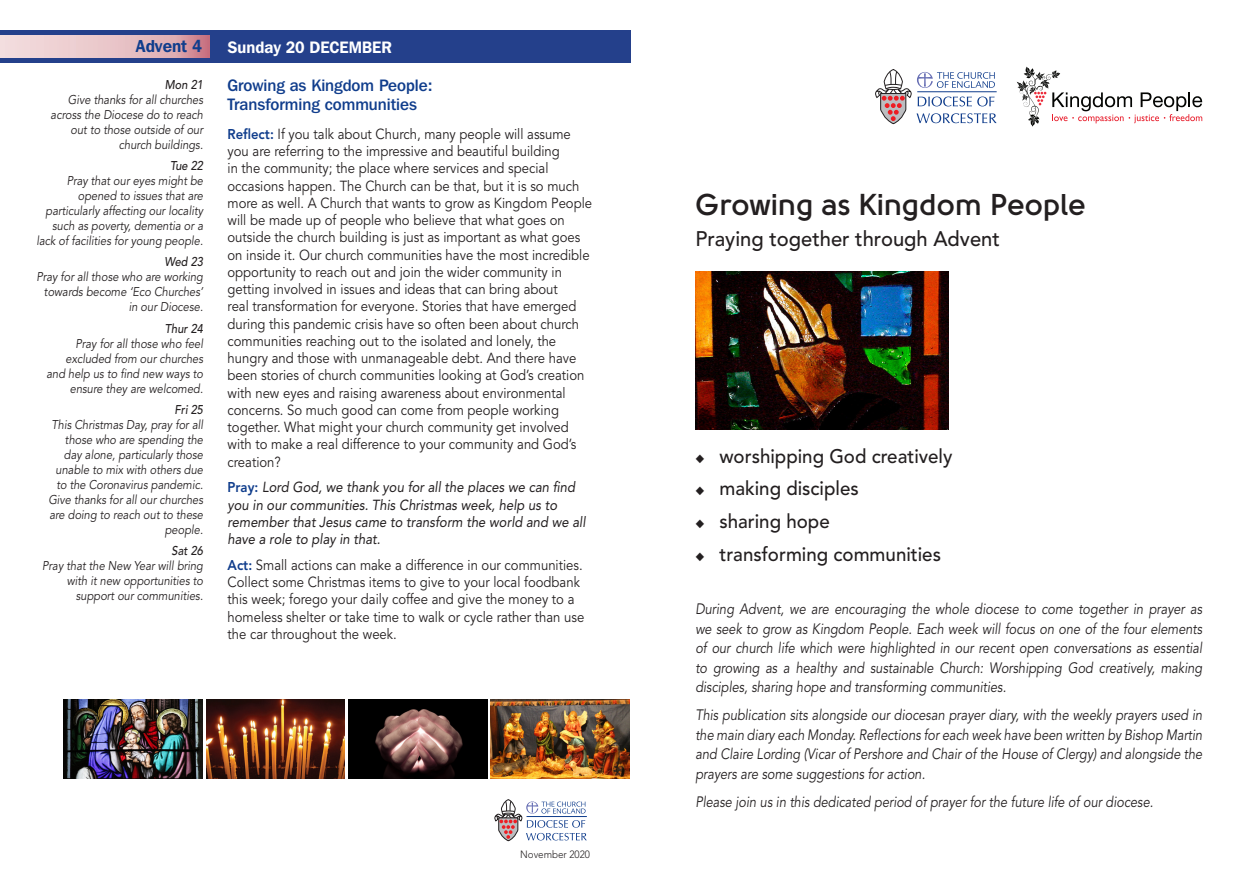
<style>
.page{position:relative;width:1259px;height:893px;background:#fff}
.page>*{position:absolute;margin:0;border:0;box-sizing:border-box;transform-origin:0 0}
.t1{font:700 30px "Solomon";color:#231f20}
.t2{font:500 21px "Avenir";color:#231f20;scale:.96 1}
.t3{font:500 19.5px "Avenir";color:#231f20;scale:.96 1}
._3_body_text{font:600 17.25px "Franklin Gothic IT Cby BT";color:#103d8c;scale:.94 1}
._1_Hdr_Blue_title{font:500 16.5px/19.5px "Franklin Gothic IT Cby BT";color:#103d8c}
._3_body_text-2{font:600 16.5px "Franklin Gothic IT Cby BT";color:#fff;scale:.95 1}
.t4{font:italic 15px/19.5px "Avenir";color:#231f20;text-align:justify;scale:.85 1}
.t5{font:14.55px/17.2px "Avenir";color:#231f20;scale:.9 1}
.t6{font:italic 14.55px/17.2px "Avenir";color:#231f20;scale:.9 1}
.t7{font:italic 12.6px/15px "Avenir";color:#231f20;text-align:right;scale:.88 1}
.t8{font:italic 500 12.6px "Avenir";color:#231f20;scale:.88 1}
.t9{font:300 10.5px "Avenir";color:#231f20;scale:.94 1}
.s1{font-weight:500}
.s2{font-weight:800;font-size:14.1px;color:#103d8c}
.s3{font-weight:800;font-style:normal;font-size:14.1px;color:#103d8c}
</style>
<div class="page">
<svg style="left:494px;top:799px;width:93px;height:42px"></svg>
<div style="left:0;top:30px;width:630px;height:33px;background:#24408b"></div>
<svg style="left:0;top:35px;width:209px;height:22px;background:#e6bfc3"></svg>
<img style="left:695px;top:272px;width:254px;height:157px">
<svg style="left:875px;top:69px;width:121px;height:55px"></svg>
<svg style="left:1016px;top:67px;width:186px;height:60px"></svg>
<img style="left:491px;top:699px;width:138px;height:79px">
<img style="left:349px;top:699px;width:138px;height:79px">
<img style="left:206px;top:699px;width:139px;height:79px">
<img style="left:63px;top:699px;width:139px;height:79px">
<p class="_3_body_text" style="left:136px;top:35px;width:72px">Advent 4</p>
<p class="_3_body_text-2" style="left:227px;top:37px;width:174px">Sunday 20 DECEMBER</p>
<p class="_1_Hdr_Blue_title" style="left:227px;top:75px;width:207px">Growing as Kingdom People:<br>Transforming communities</p>
<p class="t8" style="left:165px;top:77px;width:45px">Mon 21</p>
<p class="t7" style="left:51px;top:92px;width:175px">Give thanks for all churches across the Diocese do to reach out to those outside of our church buildings.</p>
<p class="t8" style="left:170px;top:158px;width:39px">Tue 22</p>
<p class="t7" style="left:36px;top:173px;width:191px">Pray that our eyes might be opened to issues that are particularly affecting our locality such as poverty, dementia or a lack of facilities for young people.</p>
<p class="t8" style="left:165px;top:255px;width:45px">Wed 23</p>
<p class="t7" style="left:36px;top:270px;width:191px">Pray for all those who are working towards become ‘Eco Churches’ in our Diocese.</p>
<p class="t8" style="left:165px;top:321px;width:45px">Thur 24</p>
<p class="t7" style="left:46px;top:336px;width:179px">Pray for all those who feel excluded from our churches and help us to find new ways to ensure they are welcomed.</p>
<p class="t8" style="left:174px;top:402px;width:34px">Fri 25</p>
<p class="t7" style="left:48px;top:418px;width:177px">This Christmas Day, pray for all those who are spending the day alone, particularly those unable to mix with others due to the Coronavirus pandemic.<br>Give thanks for all our churches are doing to reach out to these people.</p>
<p class="t7" style="left:42px;top:544px;width:184px"><span class="s1">Sat 26<br></span>Pray that the New Year will bring with it new opportunities to support our communities.</p>
<p class="t5" style="left:227px;top:126px;width:407px"><span class="s2">Reflect:</span> If you talk about Church, many people will assume you are referring to the impressive and beautiful building<br>in the community; the place where services and special occasions happen. The Church can be that, but it is so much more as well. A Church that wants to grow as Kingdom People will be made up of people who believe that what goes on outside the church building is just as important as what goes on inside it. Our church communities have the most incredible opportunity to reach out and join the wider community in getting involved in issues and ideas that can bring about<br>real transformation for everyone. Stories that have emerged during this pandemic crisis have so often been about church communities reaching out to the isolated and lonely, the hungry and those with unmanageable debt. And there have been stories of church communities looking at God’s creation with new eyes and raising awareness about environmental concerns. So much good can come from people working together. What might your church community get involved with to make a real difference to your community and God’s creation?</p>
<p class="t6" style="left:227px;top:479px;width:399px"><span class="s3">Pray:</span> Lord God, we thank you for all the places we can find you in our communities. This Christmas week, help us to remember that Jesus came to transform the world and we all have a role to play in that.</p>
<p class="t5" style="left:227px;top:557px;width:398px"><span class="s2">Act:</span> Small actions can make a difference in our communities.<br>Collect some Christmas items to give to your local foodbank this week; forego your daily coffee and give the money to a homeless shelter or take time to walk or cycle rather than use the car throughout the week.</p>
<p class="t9" style="left:520px;top:849px;width:76px">November 2020</p>
<p class="t1" style="left:695px;top:187px;width:392px">Growing as Kingdom People</p>
<p class="t2" style="left:695px;top:226px;width:319px">Praying together through Advent</p>
<p class="t3" style="left:695px;top:444px;width:269px">◆ worshipping God creatively</p>
<p class="t3" style="left:695px;top:477px;width:172px">◆ making disciples</p>
<p class="t3" style="left:695px;top:510px;width:141px">◆ sharing hope</p>
<p class="t3" style="left:695px;top:543px;width:257px">◆ transforming communities</p>
<p class="t4" style="left:695px;top:600px;width:598px">During Advent, we are encouraging the whole diocese to come together in prayer as we seek to grow as Kingdom People. Each week will focus on one of the four elements of our church life which were highlighted in our recent open conversations as essential to growing as a healthy and sustainable Church: Worshipping God creatively, making disciples, sharing hope and transforming communities.</p>
<p class="t4" style="left:695px;top:706px;width:598px">This publication sits alongside our diocesan prayer diary, with the weekly prayers used in the main diary each Monday. Reflections for each week have been written by Bishop Martin and Claire Lording (Vicar of Pershore and Chair of the House of Clergy) and alongside the prayers are some suggestions for action.</p>
<p class="t4" style="left:695px;top:792px;width:540px">Please join us in this dedicated period of prayer for the future life of our diocese.</p>
</div>
